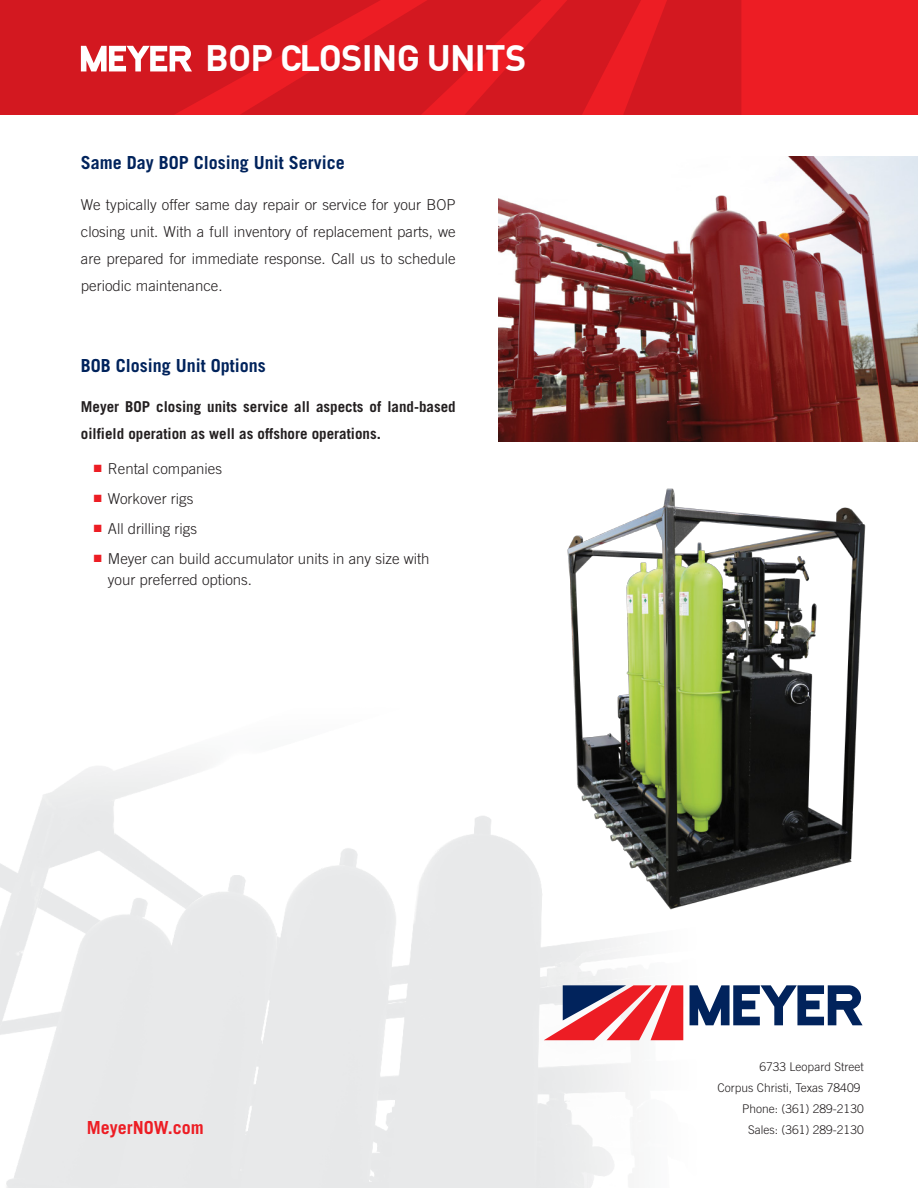
<style>
.page{position:relative;width:918px;height:1188px;background:#fff}
.page>*{position:absolute;margin:0;border:0;box-sizing:border-box;transform-origin:0 0}
.t1{font:700 36px "DIN";letter-spacing:-.02em;color:#fff}
.t2{font:700 18px "Trade Gothic";color:#01235c}
.t3{font:700 18px "Trade Gothic";color:#ed1d24}
.t4{font:300 15px/27px "Trade Gothic";color:#231f20;text-align:justify}
.t5{font:700 15px/27px "Trade Gothic";color:#231f20}
.t6{font:300 12px/21px "Trade Gothic";color:#231f20;text-align:right}
.s1{color:#ed1d24}
</style>
<div class="page">
<div style="left:0;top:0;width:918px;height:115px;background:#ed1d24"></div>
<svg style="left:381px;top:0;width:360px;height:115px"></svg>
<svg style="left:0;top:0;width:381px;height:115px;background:#d61820"></svg>
<svg style="left:81px;top:46px;width:111px;height:25px;background:#eda3a6"></svg>
<svg style="left:690px;top:985px;width:173px;height:40px"></svg>
<svg style="left:544px;top:985px;width:139px;height:55px"></svg>
<img style="left:499px;top:156px;width:419px;height:285px">
<img style="left:567px;top:488px;width:299px;height:422px">
<h1 class="t1" style="left:205px;top:35px;width:323px">BOP CLOSING UNITS</h1>
<p class="t2" style="left:81px;top:152px;width:266px">Same Day BOP Closing Unit Service</p>
<p class="t4" style="left:81px;top:191px;width:376px">We typically offer same day repair or service for your BOP closing unit. With a full inventory of replacement parts, we are prepared for immediate response. Call us to schedule periodic maintenance.</p>
<p class="t2" style="left:81px;top:355px;width:187px">BOB Closing Unit Options</p>
<p class="t5" style="left:81px;top:393px;width:376px">Meyer BOP closing units service all aspects of land-based oilfield operation as well as offshore operations.</p>
<p class="t4" style="left:94px;top:455px;width:130px"><span class="s1">■</span> Rental companies</p>
<p class="t4" style="left:94px;top:485px;width:101px"><span class="s1">■</span> Workover rigs</p>
<p class="t4" style="left:94px;top:515px;width:105px"><span class="s1">■</span> All drilling rigs</p>
<p class="t4" style="left:108px;top:548px;width:323px;line-height:21px;text-indent:-14px"><span class="s1">■</span> Meyer can build accumulator units in any size with your preferred options.</p>
<p class="t3" style="left:87px;top:1116px;width:119px">MeyerNOW.com</p>
<p class="t6" style="left:717px;top:1056px;width:148px">6733 Leopard Street<br>Corpus Christi, Texas 78409<br>Phone: (361) 289-2130<br>Sales: (361) 289-2130</p>
</div>
